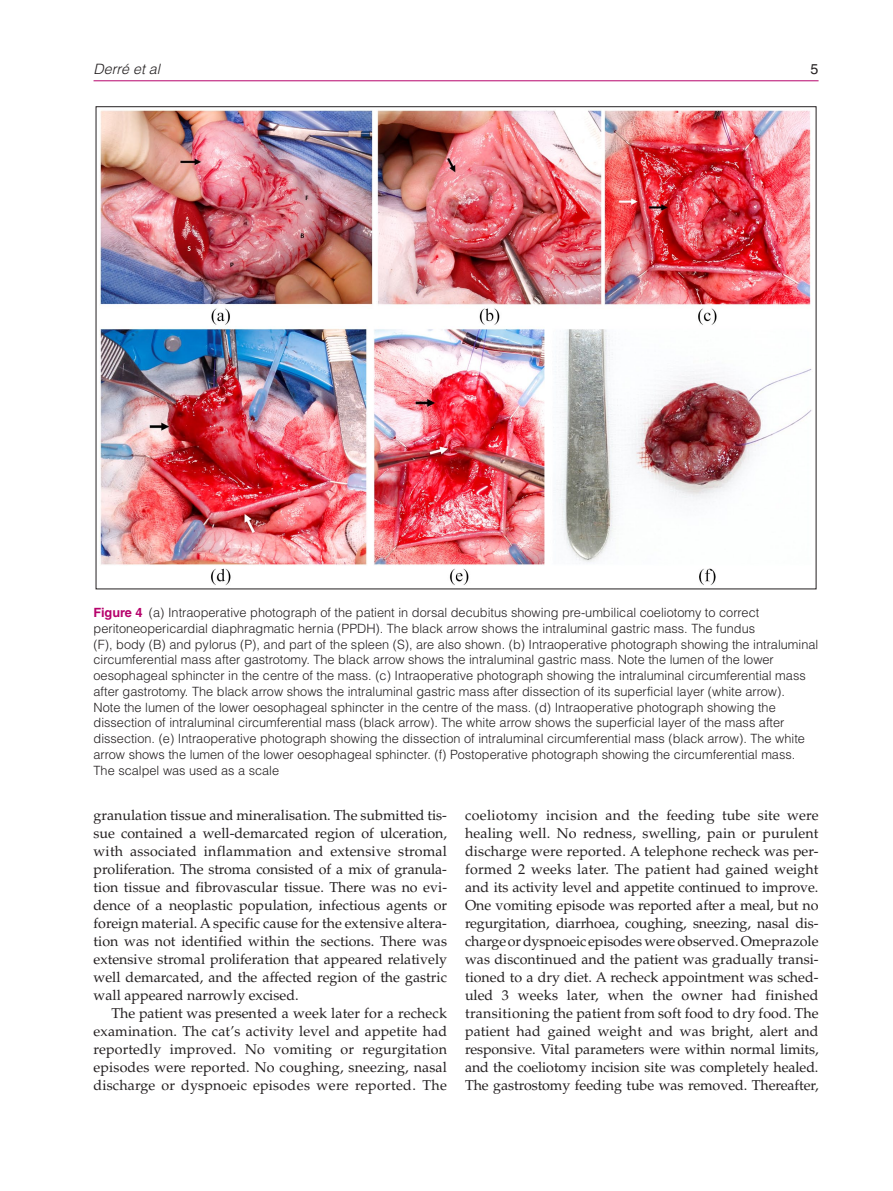
<style>
.page{position:relative;width:893px;height:1191px;background:#fff}
.page>*{position:absolute;margin:0;border:0;box-sizing:border-box;transform-origin:0 0}
.t1{font:14.25px/18px "Palatino LT Std";color:#231f20;text-align:justify}
.t2{font:italic 300 14.25px "Helvetica LT Std";color:#231f20}
.t3{font:14.25px "Helvetica LT Std";color:#231f20}
.t4{font:300 12.75px/15.8px "Helvetica LT Std";color:#231f20}
.s1{font-weight:700;color:#b6036c}
</style>
<div class="page">
<hr style="left:94px;top:80px;width:725px;height:1px;background:#b6036c">
<img style="left:100px;top:110px;width:712px;height:475px">
<p class="t2" style="left:94px;top:60px;width:68px">Derré et al</p>
<p class="t3" style="left:811px;top:61px;width:9px">5</p>
<p class="t4" style="left:94px;top:604px;width:726px"><span class="s1">Figure 4</span> (a) Intraoperative photograph of the patient in dorsal decubitus showing pre-umbilical coeliotomy to correct peritoneopericardial diaphragmatic hernia (PPDH). The black arrow shows the intraluminal gastric mass. The fundus<br>(F), body (B) and pylorus (P), and part of the spleen (S), are also shown. (b) Intraoperative photograph showing the intraluminal circumferential mass after gastrotomy. The black arrow shows the intraluminal gastric mass. Note the lumen of the lower oesophageal sphincter in the centre of the mass. (c) Intraoperative photograph showing the intraluminal circumferential mass after gastrotomy. The black arrow shows the intraluminal gastric mass after dissection of its superficial layer (white arrow).<br>Note the lumen of the lower oesophageal sphincter in the centre of the mass. (d) Intraoperative photograph showing the dissection of intraluminal circumferential mass (black arrow). The white arrow shows the superficial layer of the mass after dissection. (e) Intraoperative photograph showing the dissection of intraluminal circumferential mass (black arrow). The white arrow shows the lumen of the lower oesophageal sphincter. (f) Postoperative photograph showing the circumferential mass.<br>The scalpel was used as a scale</p>
<p class="t1" style="left:94px;top:806px;width:355px">granulation tissue and mineralisation. The submitted tis&shy;sue contained a well-demarcated region of ulceration, with associated inflammation and extensive stromal proliferation. The stroma consisted of a mix of granula&shy;tion tissue and fibrovascular tissue. There was no evi&shy;dence of a neoplastic population, infectious agents or foreign material. A specific cause for the extensive altera&shy;tion was not identified within the sections. There was extensive stromal proliferation that appeared relatively well demarcated, and the affected region of the gastric wall appeared narrowly excised.</p>
<p class="t1" style="left:94px;top:1004px;width:355px;text-indent:18px">The patient was presented a week later for a recheck examination. The cat’s activity level and appetite had reportedly improved. No vomiting or regurgitation episodes were reported. No coughing, sneezing, nasal discharge or dyspnoeic episodes were reported. The</p>
<p class="t1" style="left:465px;top:806px;width:355px">coeliotomy incision and the feeding tube site were healing well. No redness, swelling, pain or purulent discharge were reported. A telephone recheck was per&shy;formed 2 weeks later. The patient had gained weight and its activity level and appetite continued to improve.<br>One vomiting episode was reported after a meal, but no regurgitation, diarrhoea, coughing, sneezing, nasal dis&shy;charge or dyspnoeic episodes were observed. Omeprazole was discontinued and the patient was gradually transi&shy;tioned to a dry diet. A recheck appointment was sched&shy;uled 3 weeks later, when the owner had finished transitioning the patient from soft food to dry food. The patient had gained weight and was bright, alert and responsive. Vital parameters were within normal limits, and the coeliotomy incision site was completely healed.<br>The gastrostomy feeding tube was removed. Thereafter,</p>
</div>
